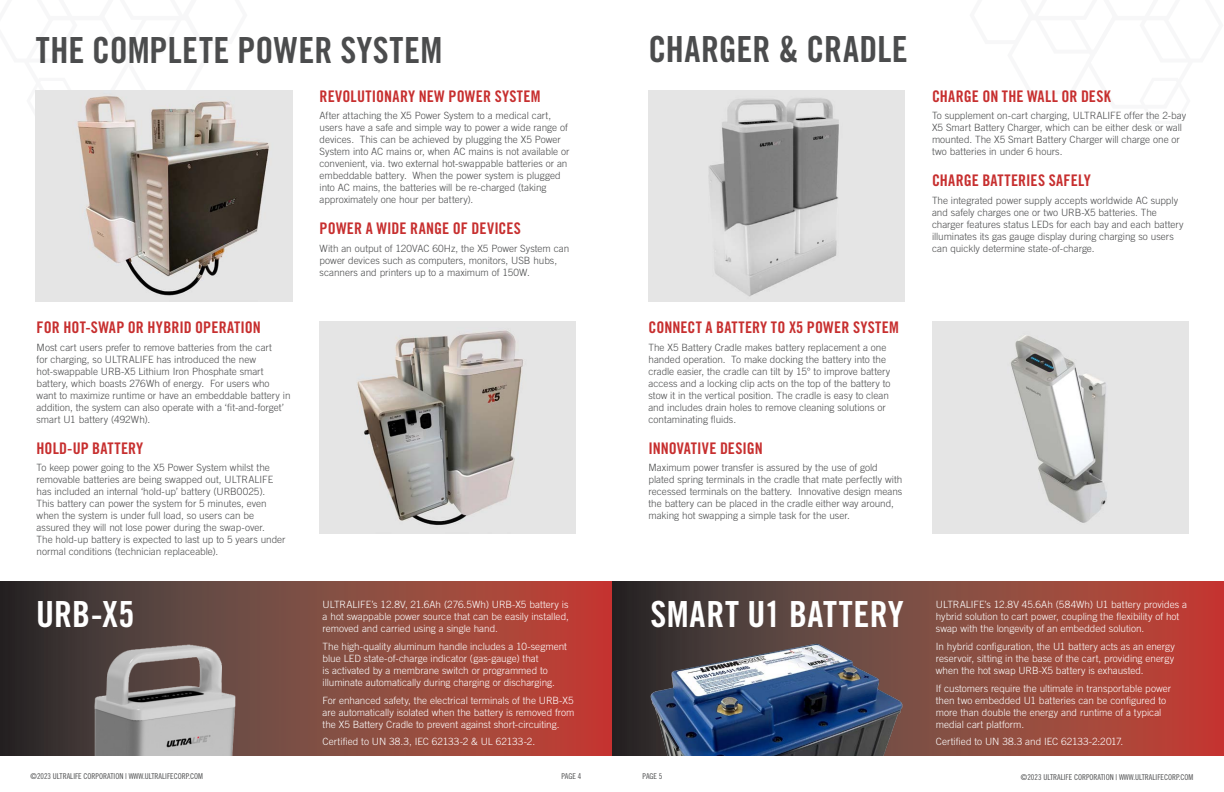
<style>
.page{position:relative;width:1224px;height:792px;background:#fff}
.page>*{position:absolute;margin:0;border:0;box-sizing:border-box;transform-origin:0 0}
.t1{font:36px "Trade Gothic LT Std Bd Cn 20";letter-spacing:.005em;color:#4b4c4d}
.t2{font:36px "Trade Gothic LT Std Bd Cn 20";letter-spacing:.01em;color:#fff}
.t3{font:16px "Trade Gothic LT Std Bd Cn 20";letter-spacing:.01em;color:#c72f2f}
.t4{font:300 10px/12px "Trade Gothic LT Std";color:#4b4c4d}
.t5{font:300 10px/12px "Trade Gothic LT Std";color:#fff}
.t6{font:8px "Trade Gothic LT Std Cn 18";color:#4b4c4d}
</style>
<div class="page">
<svg style="left:0;top:581px;width:612px;height:174px;background:#85433a"></svg>
<svg style="left:612px;top:581px;width:612px;height:174px;background:#87443a"></svg>
<img style="left:36px;top:90px;width:256px;height:212px">
<img style="left:320px;top:322px;width:256px;height:211px">
<img style="left:648px;top:90px;width:257px;height:212px">
<img style="left:932px;top:322px;width:256px;height:211px">
<img style="left:47px;top:643px;width:227px;height:112px">
<img style="left:650px;top:643px;width:253px;height:112px">
<p class="t1" style="left:36px;top:28px;width:408px">THE COMPLETE POWER SYSTEM</p>
<p class="t1" style="left:648px;top:27px;width:261px">CHARGER &amp; CRADLE</p>
<p class="t3" style="left:37px;top:318px;width:226px">FOR HOT-SWAP OR HYBRID OPERATION</p>
<p class="t4" style="left:37px;top:341px;width:255px">Most cart users prefer to remove batteries from the cart<br>for charging, so ULTRALIFE has introduced the new hot-swappable URB-X5 Lithium Iron Phosphate smart battery, which boasts 276Wh of energy. For users who want to maximize runtime or have an embeddable battery in addition, the system can also operate with a ‘fit-and-forget’ smart U1 battery (492Wh).</p>
<p class="t3" style="left:37px;top:438px;width:108px">HOLD-UP BATTERY</p>
<p class="t4" style="left:37px;top:462px;width:250px">To keep power going to the X5 Power System whilst the removable batteries are being swapped out, ULTRALIFE has included an internal ‘hold-up’ battery (URB0025).<br>This battery can power the system for 5 minutes, even when the system is under full load, so users can be assured they will not lose power during the swap-over.<br>The hold-up battery is expected to last up to 5 years under normal conditions (technician replaceable).</p>
<p class="t2" style="left:36px;top:592px;width:100px">URB-X5</p>
<p class="t3" style="left:320px;top:86px;width:222px">REVOLUTIONARY NEW POWER SYSTEM</p>
<p class="t4" style="left:320px;top:110px;width:251px">After attaching the X5 Power System to a medical cart, users have a safe and simple way to power a wide range of devices. This can be achieved by plugging the X5 Power System into AC mains or, when AC mains is not available or convenient, via. two external hot-swappable batteries or an embeddable battery. When the power system is plugged into AC mains, the batteries will be re-charged (taking approximately one hour per battery).</p>
<p class="t3" style="left:320px;top:219px;width:203px">POWER A WIDE RANGE OF DEVICES</p>
<p class="t4" style="left:320px;top:242px;width:251px">With an output of 120VAC 60Hz, the X5 Power System can power devices such as computers, monitors, USB hubs, scanners and printers up to a maximum of 150W.</p>
<p class="t5" style="left:323px;top:599px;width:248px;text-align:justify">ULTRALIFE’s 12.8V, 21.6Ah (276.5Wh) URB-X5 battery is a hot swappable power source that can be easily installed, removed and carried using a single hand.</p>
<p class="t5" style="left:323px;top:640px;width:246px">The high-quality aluminum handle includes a 10-segment blue LED state-of-charge indicator (gas-gauge) that<br>is activated by a membrane switch or programmed to illuminate automatically during charging or discharging.</p>
<p class="t5" style="left:323px;top:694px;width:253px;text-align:justify">For enhanced safety, the electrical terminals of the URB-X5 are automatically isolated when the battery is removed from the X5 Battery Cradle to prevent against short-circuiting.</p>
<p class="t5" style="left:323px;top:736px;width:214px">Certified to UN 38.3, IEC 62133-2 &amp; UL 62133-2.</p>
<p class="t3" style="left:648px;top:318px;width:252px">CONNECT A BATTERY TO X5 POWER SYSTEM</p>
<p class="t4" style="left:648px;top:341px;width:244px">The X5 Battery Cradle makes battery replacement a one handed operation. To make docking the battery into the cradle easier, the cradle can tilt by 15° to improve battery access and a locking clip acts on the top of the battery to stow it in the vertical position. The cradle is easy to clean and includes drain holes to remove cleaning solutions or contaminating fluids.</p>
<p class="t3" style="left:648px;top:438px;width:116px">INNOVATIVE DESIGN</p>
<p class="t4" style="left:648px;top:462px;width:255px">Maximum power transfer is assured by the use of gold plated spring terminals in the cradle that mate perfectly with recessed terminals on the battery. Innovative design means the battery can be placed in the cradle either way around, making hot swapping a simple task for the user.</p>
<p class="t2" style="left:650px;top:592px;width:255px">SMART U1 BATTERY</p>
<p class="t3" style="left:932px;top:86px;width:180px">CHARGE ON THE WALL OR DESK</p>
<p class="t4" style="left:932px;top:110px;width:256px">To supplement on-cart charging, ULTRALIFE offer the 2-bay X5 Smart Battery Charger, which can be either desk or wall mounted. The X5 Smart Battery Charger will charge one or two batteries in under 6 hours.</p>
<p class="t3" style="left:932px;top:171px;width:160px">CHARGE BATTERIES SAFELY</p>
<p class="t4" style="left:932px;top:194px;width:253px">The integrated power supply accepts worldwide AC supply and safely charges one or two URB-X5 batteries. The charger features status LEDs for each bay and each battery illuminates its gas gauge display during charging so users can quickly determine state-of-charge.</p>
<p class="t5" style="left:936px;top:599px;width:253px">ULTRALIFE’s 12.8V 45.6Ah (584Wh) U1 battery provides a hybrid solution to cart power, coupling the flexibility of hot swap with the longevity of an embedded solution.</p>
<p class="t5" style="left:936px;top:640px;width:241px;text-align:justify">In hybrid configuration, the U1 battery acts as an energy reservoir, sitting in the base of the cart, providing energy when the hot swap URB-X5 battery is exhausted.</p>
<p class="t5" style="left:936px;top:682px;width:237px">If customers require the ultimate in transportable power then two embedded U1 batteries can be configured to more than double the energy and runtime of a typical medial cart platform.</p>
<p class="t5" style="left:936px;top:736px;width:189px">Certified to UN 38.3 and IEC 62133-2:2017.</p>
<p class="t6" style="left:31px;top:771px;width:174px">©2023 ULTRALIFE CORPORATION | WWW.ULTRALIFECORP.COM</p>
<p class="t6" style="left:562px;top:772px;width:21px">PAGE 4</p>
<p class="t6" style="left:643px;top:772px;width:21px">PAGE 5</p>
<p class="t6" style="left:1021px;top:772px;width:174px">©2023 ULTRALIFE CORPORATION | WWW.ULTRALIFECORP.COM</p>
</div>
